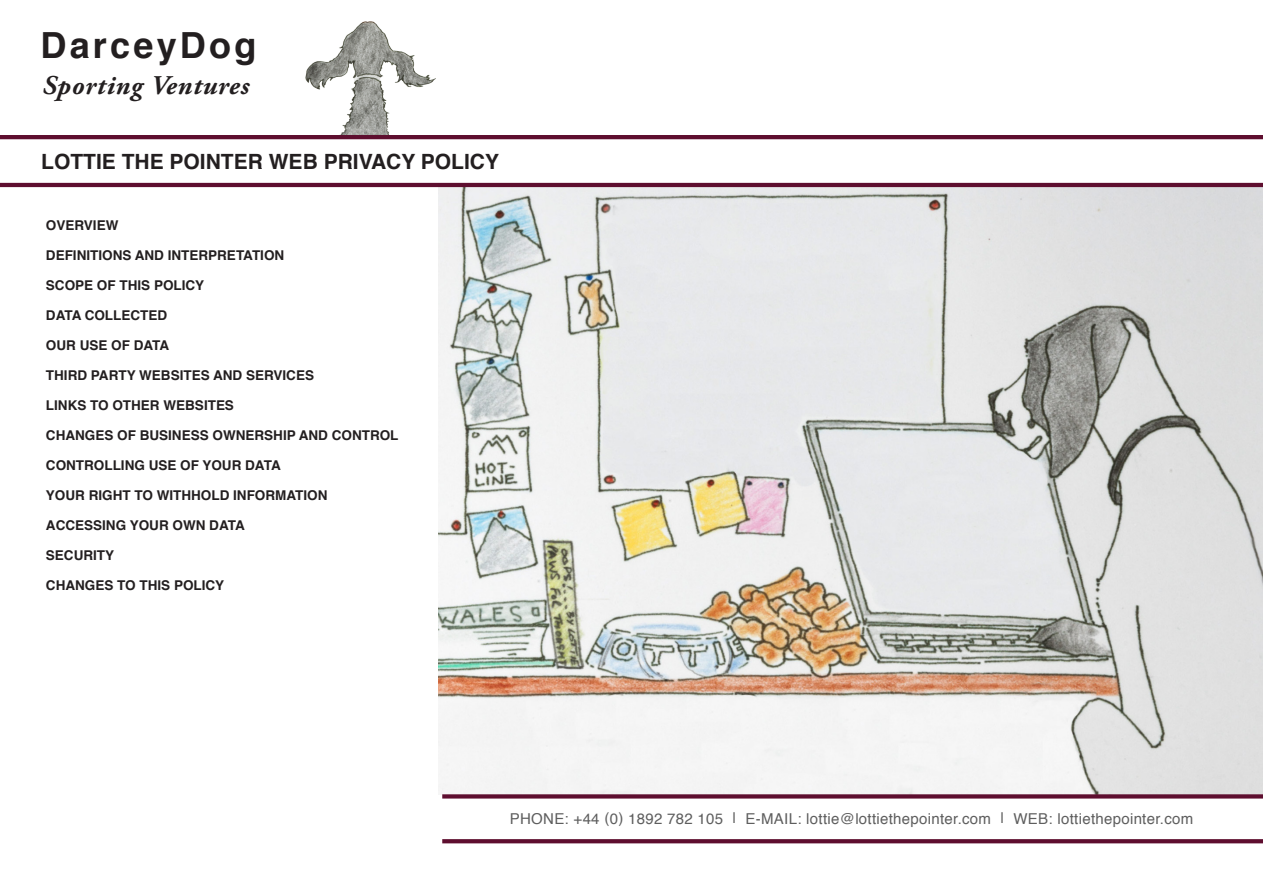
<style>
.page{position:relative;width:1263px;height:893px;background:#fff}
.page>*{position:absolute;margin:0;border:0;box-sizing:border-box;transform-origin:0 0}
.t1{font:700 36px "Helvetica";color:#231f20}
.t2{font:italic 700 27px "Adobe Garamond Pro";letter-spacing:.03em;color:#231f20}
.t3{font:700 21px "Helvetica";color:#231f20}
.t4{font:15px "Helvetica";letter-spacing:.02em;color:#5e5e5e}
.t5{font:700 13.5px "Helvetica";color:#231f20}
</style>
<div class="page">
<img style="left:439px;top:187px;width:824px;height:607px">
<img style="left:305px;top:21px;width:131px;height:114px">
<hr style="left:0;top:135px;width:1263px;height:4px;background:#5e0e2f">
<hr style="left:0;top:183px;width:1263px;height:4px;background:#5e0e2f">
<svg style="left:442px;top:794px;width:821px;height:4px;background:#691f3e"></svg>
<svg style="left:442px;top:839px;width:821px;height:4px;background:#631535"></svg>
<h1 class="t1" style="left:40px;top:16px;width:217px">DARCEYDOG</h1>
<h2 class="t2" style="left:43px;top:70px;width:208px">Sporting Ventures</h2>
<h3 class="t3" style="left:41px;top:144px;width:459px">LOTTIE THE POINTER WEB PRIVACY POLICY</h3>
<p class="t5" style="left:46px;top:214px;width:74px">OVERVIEW</p>
<p class="t5" style="left:46px;top:244px;width:240px">DEFINITIONS AND INTERPRETATION</p>
<p class="t5" style="left:46px;top:274px;width:160px">SCOPE OF THIS POLICY</p>
<p class="t5" style="left:46px;top:304px;width:121px">DATA COLLECTED</p>
<p class="t5" style="left:46px;top:334px;width:125px">OUR USE OF DATA</p>
<p class="t5" style="left:46px;top:364px;width:270px">THIRD PARTY WEBSITES AND SERVICES</p>
<p class="t5" style="left:46px;top:394px;width:190px">LINKS TO OTHER WEBSITES</p>
<p class="t5" style="left:46px;top:424px;width:354px">CHANGES OF BUSINESS OWNERSHIP AND CONTROL</p>
<p class="t5" style="left:46px;top:454px;width:236px">CONTROLLING USE OF YOUR DATA</p>
<p class="t5" style="left:46px;top:484px;width:283px">YOUR RIGHT TO WITHHOLD INFORMATION</p>
<p class="t5" style="left:46px;top:514px;width:200px">ACCESSING YO UR OWN DATA</p>
<p class="t5" style="left:46px;top:544px;width:70px">SECURITY</p>
<p class="t5" style="left:46px;top:574px;width:180px">CHANGES TO THIS POLICY</p>
<p class="t4" style="left:510px;top:807px;width:685px">PHONE: +44 (0) 1892 782 105 | E-MAIL: lottie@lottiethepointer.com | WEB: lottiethepointer.com</p>
</div>
